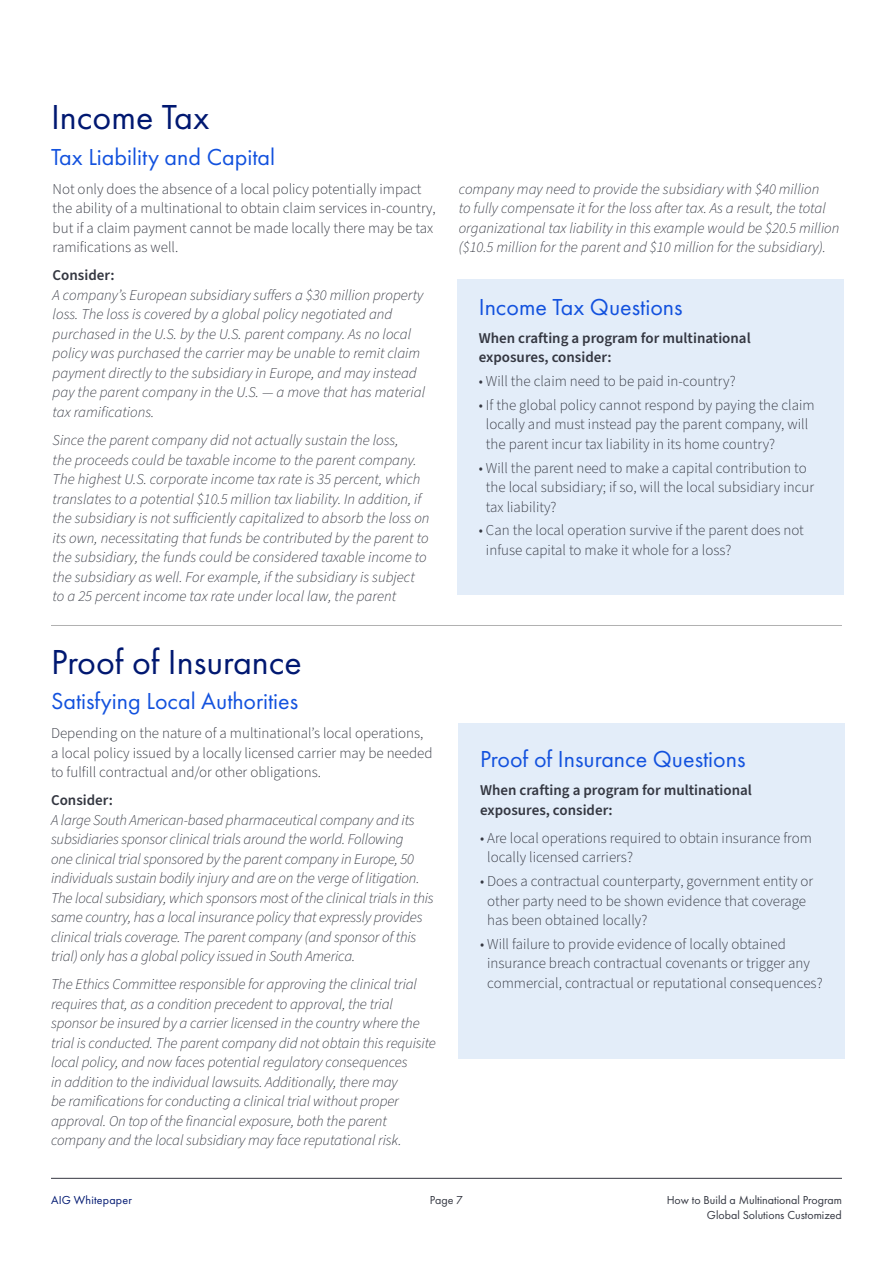
<style>
.page{position:relative;width:893px;height:1263px;background:#fff}
.page>*{position:absolute;margin:0;border:0;box-sizing:border-box;transform-origin:0 0}
.t1{font:36px "Futura PT";color:#001871}
.t2{font:24px "Futura PT";color:#1352de}
.t3{font:italic 300 15px/19.5px "Source Sans Pro";letter-spacing:-.01em;color:#343741}
.t4{font:300 15px/19.5px "Source Sans Pro";color:#343741}
.t5{font:600 15px/19.5px "Source Sans Pro";color:#343741}
.t6{font:12px/14.4px "Futura PT";color:#343741;text-align:right}
.t7{font:12px "Futura PT";letter-spacing:.02em;color:#001871}
</style>
<div class="page">
<div style="left:457px;top:280px;width:387px;height:315px;background:#e3edf9"></div>
<div style="left:459px;top:723px;width:386px;height:336px;background:#e3edf9"></div>
<hr style="left:51px;top:625px;width:791px;height:1px;background:#b1b1b1">
<hr style="left:51px;top:1178px;width:791px;height:1px;background:#343741">
<h2 class="t1" style="left:51px;top:96px;width:160px">Income Tax</h2>
<h3 class="t2" style="left:51px;top:143px;width:226px">Tax Liability and Capital</h3>
<p class="t4" style="left:53px;top:180px;width:385px">Not only does the absence of a local policy potentially impact the ability of a multinational to obtain claim services in-country, but if a claim payment cannot be made locally there may be tax ramifications as well.</p>
<p class="t5" style="left:53px;top:266px;width:63px">Consider:</p>
<p class="t3" style="left:53px;top:286px;width:374px">A company’s European subsidiary suffers a $30 million property loss. The loss is covered by a global policy negotiated and purchased in the U.S. by the U.S. parent company. As no local policy was purchased the carrier may be unable to remit claim payment directly to the subsidiary in Europe, and may instead pay the parent company in the U.S. — a move that has material tax ramifications.</p>
<p class="t3" style="left:53px;top:431px;width:378px">Since the parent company did not actually sustain the loss,<br>the proceeds could be taxable income to the parent company.<br>The highest U.S. corporate income tax rate is 35 percent, which translates to a potential $10.5 million tax liability. In addition, if the subsidiary is not sufficiently capitalized to absorb the loss on its own, necessitating that funds be contributed by the parent to the subsidiary, the funds could be considered taxable income to the subsidiary as well. For example, if the subsidiary is subject to a 25 percent income tax rate under local law, the parent</p>
<h2 class="t1" style="left:51px;top:640px;width:252px">Proof of Insurance</h2>
<h3 class="t2" style="left:51px;top:687px;width:249px">Satisfying Local Authorities</h3>
<p class="t4" style="left:51px;top:724px;width:383px">Depending on the nature of a multinational’s local operations, a local policy issued by a locally licensed carrier may be needed to fulfill contractual and/or other obligations.</p>
<p class="t5" style="left:51px;top:791px;width:63px">Consider:</p>
<p class="t3" style="left:51px;top:810px;width:384px">A large South American-based pharmaceutical company and its subsidiaries sponsor clinical trials around the world. Following<br>one clinical trial sponsored by the parent company in Europe, 50 individuals sustain bodily injury and are on the verge of litigation.<br>The local subsidiary, which sponsors most of the clinical trials in this same country, has a local insurance policy that expressly provides clinical trials coverage. The parent company (and sponsor of this trial) only has a global policy issued in South America.</p>
<p class="t3" style="left:51px;top:975px;width:386px">The Ethics Committee responsible for approving the clinical trial requires that, as a condition precedent to approval, the trial sponsor be insured by a carrier licensed in the country where the trial is conducted. The parent company did not obtain this requisite local policy, and now faces potential regulatory consequences<br>in addition to the individual lawsuits. Additionally, there may<br>be ramifications for conducting a clinical trial without proper approval. On top of the financial exposure, both the parent company and the local subsidiary may face reputational risk.</p>
<p class="t3" style="left:459px;top:180px;width:382px">company may need to provide the subsidiary with $40 million<br>to fully compensate it for the loss after tax. As a result, the total organizational tax liability in this example would be $20.5 million ($10.5 million for the parent and $10 million for the subsidiary).</p>
<h3 class="t2" style="left:479px;top:292px;width:205px">Income Tax Questions</h3>
<p class="t5" style="left:479px;top:329px;width:273px">When crafting a program for multinational exposures, consider:</p>
<p class="t4" style="left:479px;top:372px;width:258px">• Will the claim need to be paid in-country?</p>
<p class="t4" style="left:486px;top:396px;width:330px;text-indent:-7px">• If the global policy cannot respond by paying the claim locally and must instead pay the parent company, will the parent incur tax liability in its home country?</p>
<p class="t4" style="left:486px;top:458px;width:330px;text-indent:-7px">• Will the parent need to make a capital contribution to the local subsidiary; if so, will the local subsidiary incur tax liability?</p>
<p class="t4" style="left:486px;top:521px;width:319px;text-indent:-7px">• Can the local operation survive if the parent does not infuse capital to make it whole for a loss?</p>
<h3 class="t2" style="left:480px;top:745px;width:267px">Proof of Insurance Questions</h3>
<p class="t5" style="left:480px;top:781px;width:273px">When crafting a program for multinational exposures, consider:</p>
<p class="t4" style="left:487px;top:829px;width:326px;text-indent:-7px">• Are local operations required to obtain insurance from locally licensed carriers?</p>
<p class="t4" style="left:487px;top:872px;width:328px;text-indent:-7px">• Does a contractual counterparty, government entity or other party need to be shown evidence that coverage has been obtained locally?</p>
<p class="t4" style="left:487px;top:935px;width:337px;text-indent:-7px">• Will failure to provide evidence of locally obtained insurance breach contractual covenants or trigger any commercial, contractual or reputational consequences?</p>
<p class="t7" style="left:51px;top:1193px;width:82px">AIG Whitepaper</p>
<p class="t6" style="left:430px;top:1193px;width:35px">Page 7</p>
<p class="t6" style="left:667px;top:1193px;width:177px">How to Build a Multinational Program<br>Global Solutions Customized</p>
</div>
